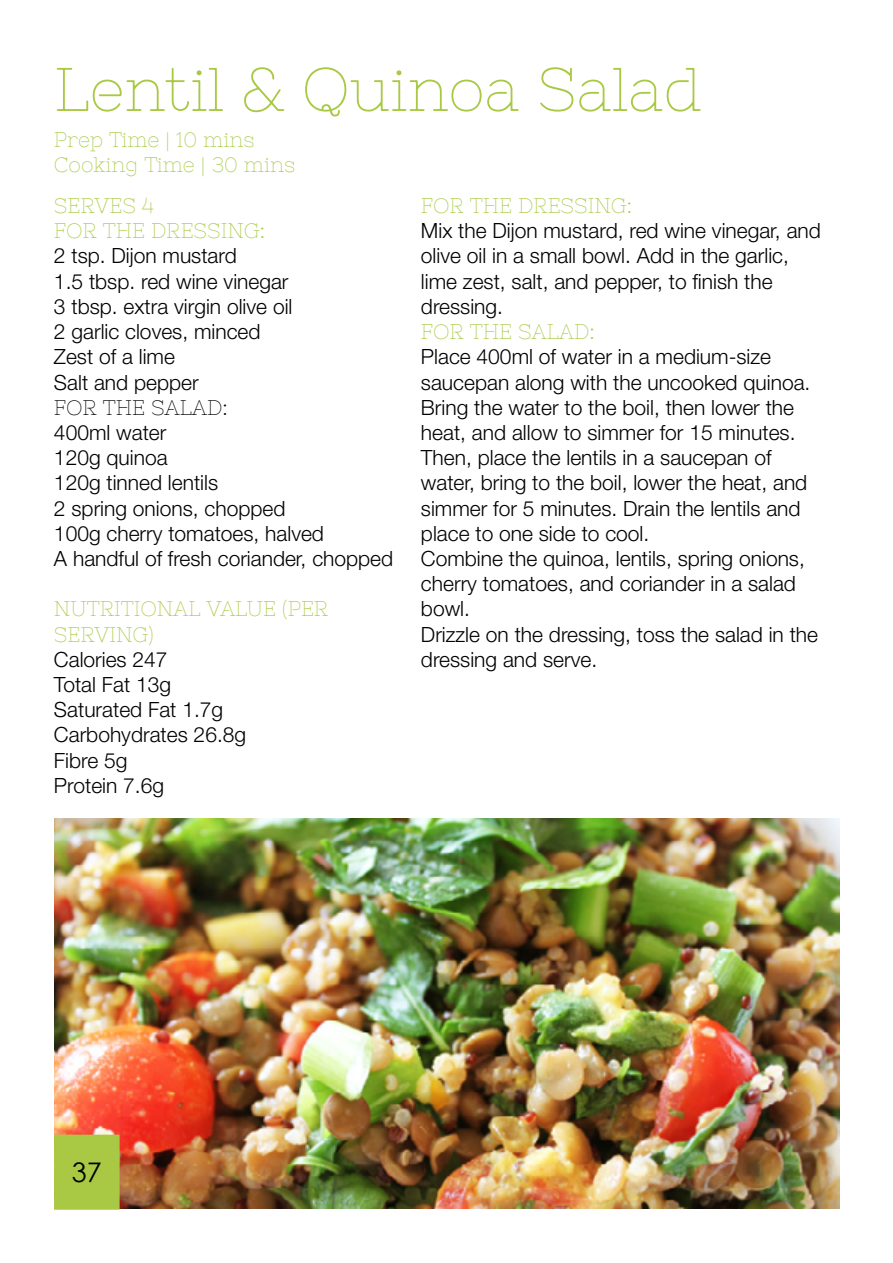
<style>
.page{position:relative;width:893px;height:1263px;background:#fff}
.page>*{position:absolute;margin:0;border:0;box-sizing:border-box;transform-origin:0 0}
.t1{font:61.5px "Nixie One";color:#a9c944}
.t2{font:27px "Century Gothic";color:#000}
.t3{font:300 21px/25.2px "Helvetica Neue";color:#000}
.t4{font:21px/25.2px "Nixie One";color:#a9c944}
.t5{font:21px "Nixie One";color:#000}
</style>
<div class="page">
<img style="left:55px;top:819px;width:785px;height:390px">
<div style="left:55px;top:1135px;width:64px;height:74px;background:#a9c944"></div>
<div style="left:54px;top:1135px;width:66px;height:75px;border:2px solid #a9c944"></div>
<h1 class="t1" style="left:54px;top:54px;width:650px">Lentil &amp; Quinoa Salad</h1>
<p class="t4" style="left:54px;top:127px;width:243px">Prep Time | 10 mins<br>Cooking Time | 30 mins</p>
<p class="t4" style="left:54px;top:193px;width:213px">SERVES 4<br>FOR THE DRESSING:</p>
<p class="t3" style="left:54px;top:242px;width:240px">2 tsp. Dijon mustard<br>1.5 tbsp. red wine vinegar<br>3 tbsp. extra virgin olive oil<br>2 garlic cloves, minced<br>Zest of a lime<br>Salt and pepper</p>
<p class="t5" style="left:54px;top:395px;width:175px">FOR THE SALAD:</p>
<p class="t3" style="left:54px;top:419px;width:341px">400ml water<br>120g quinoa<br>120g tinned lentils<br>2 spring onions, chopped<br>100g cherry tomatoes, halved<br>A handful of fresh coriander, chopped</p>
<p class="t4" style="left:54px;top:596px;width:276px">NUTRITIONAL VALUE (PER<br>SERVING)</p>
<p class="t3" style="left:54px;top:645px;width:194px">Calories 247<br>Total Fat 13g<br>Saturated Fat 1.7g<br>Carbohydrates 26.8g<br>Fibre 5g<br>Protein 7.6g</p>
<p class="t4" style="left:421px;top:193px;width:213px">FOR THE DRESSING:</p>
<p class="t3" style="left:421px;top:217px;width:401px">Mix the Dijon mustard, red wine vinegar, and olive oil in a small bowl. Add in the garlic, lime zest, salt, and pepper, to finish the dressing.</p>
<p class="t4" style="left:421px;top:319px;width:175px">FOR THE SALAD:</p>
<p class="t3" style="left:421px;top:343px;width:399px">Place 400ml of water in a medium-size saucepan along with the uncooked quinoa.<br>Bring the water to the boil, then lower the heat, and allow to simmer for 15 minutes.<br>Then, place the lentils in a saucepan of water, bring to the boil, lower the heat, and simmer for 5 minutes. Drain the lentils and place to one side to cool.<br>Combine the quinoa, lentils, spring onions, cherry tomatoes, and coriander in a salad bowl.<br>Drizzle on the dressing, toss the salad in the dressing and serve.</p>
<p class="t2" style="left:72px;top:1153px;width:31px">37</p>
</div>
